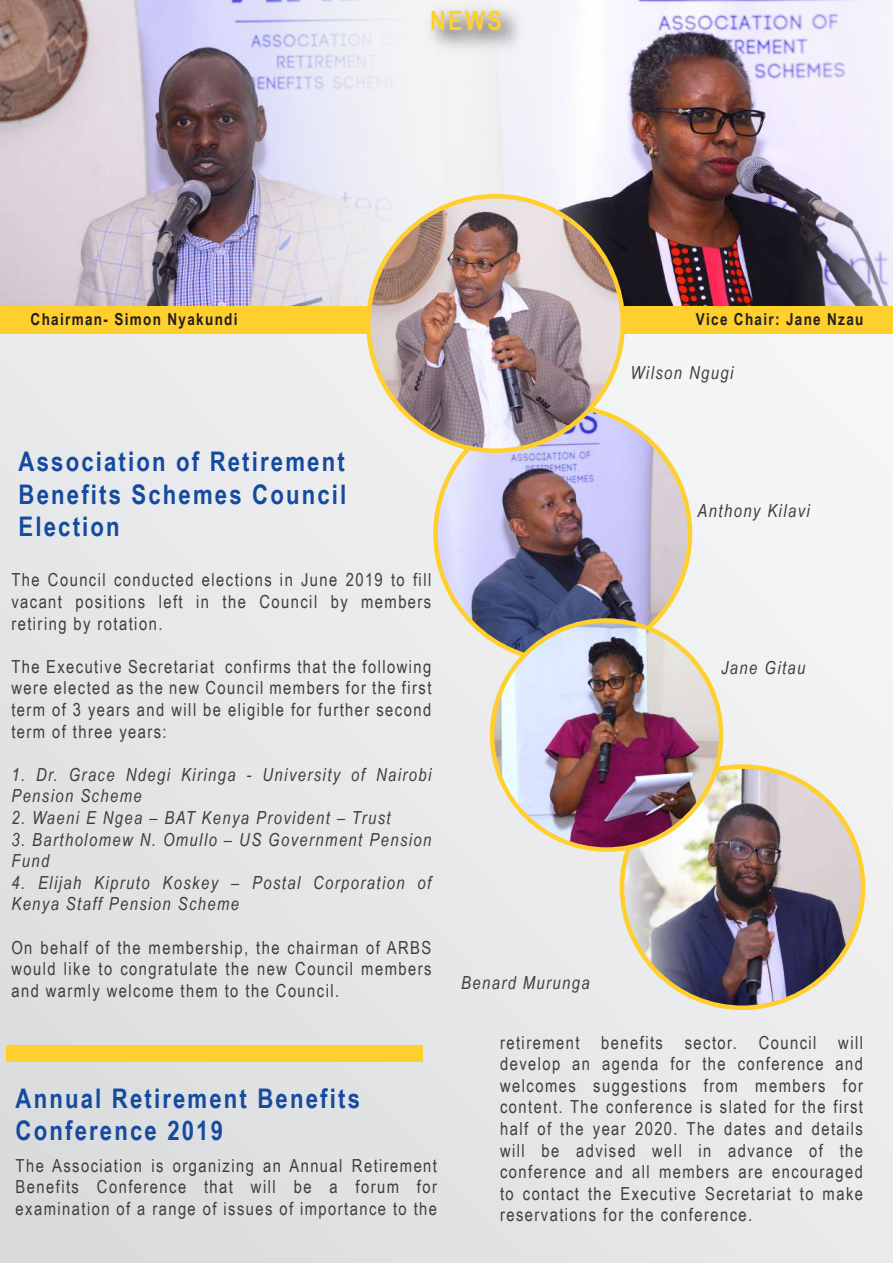
<style>
.page{position:relative;width:893px;height:1263px;background:#fff}
.page>*{position:absolute;margin:0;border:0;box-sizing:border-box;transform-origin:0 0}
.t1{font:700 27px/32.4px "Arial Narrow";letter-spacing:.08em;color:#144aa0;text-align:justify}
.t2{font:700 26.55px "Arial Narrow";color:#ffcf2d}
.t3{font:18px/21.6px "Arial Narrow";letter-spacing:.08em;color:#3e3e3f;text-align:justify}
.t4{font:italic 18px/21.6px "Arial Narrow";letter-spacing:.08em;color:#3e3e3f}
.t5{font:700 16.5px "Arial Narrow";letter-spacing:.08em;color:#231f20}
</style>
<div class="page">
<div style="left:0;top:0;width:893px;height:1263px;background:linear-gradient(to right,#e0e1e3,#f0f0ee)"></div>
<img style="left:470px;top:0;width:423px;height:306px">
<img style="left:0;top:0;width:470px;height:306px">
<img style="left:622px;top:767px;width:241px;height:241px;border-radius:121px">
<div style="left:0;top:306px;width:610px;height:28px;background:#ffcf2d"></div>
<div style="left:489px;top:306px;width:404px;height:28px;background:#ffcf2d"></div>
<div style="left:6px;top:1045px;width:417px;height:16px;background:#ffcf2d"></div>
<img style="left:416px;top:0;width:127px;height:101px">
<img style="left:435px;top:406px;width:255px;height:255px;border-radius:127px">
<img style="left:492px;top:620px;width:229px;height:229px;border-radius:115px">
<img style="left:368px;top:197px;width:255px;height:253px">
<h2 class="t2" style="left:430px;top:0;width:73px">NEWS</h2>
<p class="t5" style="left:31px;top:306px;width:209px">Chairman- Simon Nyakundi</p>
<p class="t5" style="left:696px;top:306px;width:169px">Vice Chair: Jane Nzau</p>
<p class="t4" style="left:631px;top:362px;width:104px">Wilson Ngugi</p>
<h1 class="t1" style="left:19px;top:444px;width:329px">Association of Retirement Benefits Schemes Council Election</h1>
<p class="t3" style="left:11px;top:569px;width:421px">The Council conducted elections in June 2019 to fill vacant positions left in the Council by members retiring by rotation.</p>
<p class="t3" style="left:11px;top:655px;width:422px">The Executive Secretariat confirms that the following were elected as the new Council members for the first term of 3 years and will be eligible for further second term of three years:</p>
<p class="t4" style="left:11px;top:763px;width:422px">1. Dr. Grace Ndegi Kiringa - University of Nairobi<br>Pension Scheme</p>
<p class="t4" style="left:11px;top:806px;width:381px">2. Waeni E Ngea – BAT Kenya Provident – Trust</p>
<p class="t4" style="left:11px;top:828px;width:421px">3. Bartholomew N. Omullo – US Government Pension<br>Fund</p>
<p class="t4" style="left:11px;top:871px;width:421px">4. Elijah Kipruto Koskey – Postal Corporation of<br>Kenya Staff Pension Scheme</p>
<p class="t3" style="left:11px;top:936px;width:422px">On behalf of the membership, the chairman of ARBS would like to congratulate the new Council members and warmly welcome them to the Council.</p>
<h1 class="t1" style="left:16px;top:1081px;width:346px">Annual Retirement Benefits<br>Conference 2019</h1>
<p class="t3" style="left:16px;top:1154px;width:423px">The Association is organizing an Annual Retirement Benefits Conference that will be a forum for examination of a range of issues of importance to the</p>
<p class="t4" style="left:697px;top:499px;width:114px">Anthony Kilavi</p>
<p class="t4" style="left:461px;top:972px;width:130px">Benard Murunga</p>
<p class="t4" style="left:721px;top:657px;width:86px">Jane Gitau</p>
<p class="t3" style="left:500px;top:1031px;width:364px">retirement benefits sector. Council will develop an agenda for the conference and welcomes suggestions from members for content. The conference is slated for the first half of the year 2020. The dates and details will be advised well in advance of the conference and all members are encouraged to contact the Executive Secretariat to make reservations for the conference.</p>
</div>
